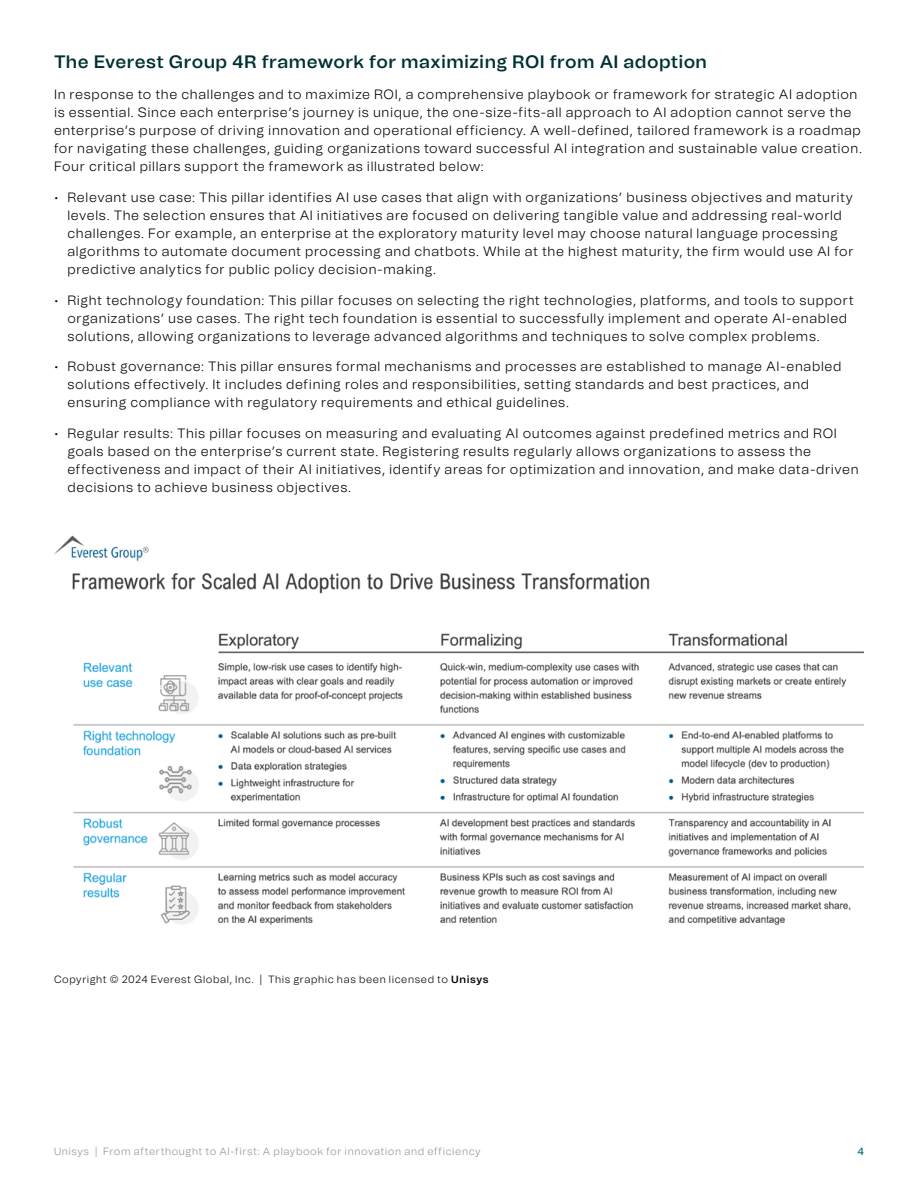
<style>
.page{position:relative;width:918px;height:1188px;background:#fff}
.page>*{position:absolute;margin:0;border:0;box-sizing:border-box;transform-origin:0 0}
.t1{font:600 18px "Unisys";letter-spacing:.015em;color:#003134}
.t2{font:300 13.5px/18px "Unisys";letter-spacing:.045em;color:#000}
.t3{font:300 10.5px "Unisys";letter-spacing:.05em;color:#949494}
.t4{font:300 10.5px "Unisys";letter-spacing:.055em;color:#000}
.t5{font:500 10.5px "Unisys";color:#007173}
.s1{font-weight:600}
</style>
<div class="page">
<img style="left:54px;top:535px;width:810px;height:391px">
<h1 class="t1" style="left:54px;top:49px;width:655px">The Everest Group 4R framework for maximizing ROI from AI adoption</h1>
<p class="t2" style="left:54px;top:85px;width:809px">In response to the challenges and to maximize ROI, a comprehensive playbook or framework for strategic AI adoption is essential. Since each enterprise’s journey is unique, the one-size-fits-all approach to AI adoption cannot serve the enterprise’s purpose of driving innovation and operational efficiency. A well-defined, tailored framework is a roadmap for navigating these challenges, guiding organizations toward successful AI integration and sustainable value creation.<br>Four critical pillars support the framework as illustrated below:</p>
<p class="t2" style="left:68px;top:188px;width:788px;text-indent:-14px">• Relevant use case: This pillar identifies AI use cases that align with organizations’ business objectives and maturity levels. The selection ensures that AI initiatives are focused on delivering tangible value and addressing real-world challenges. For example, an enterprise at the exploratory maturity level may choose natural language processing algorithms to automate document processing and chatbots. While at the highest maturity, the firm would use AI for predictive analytics for public policy decision-making.</p>
<p class="t2" style="left:68px;top:291px;width:788px;text-indent:-14px">• Right technology foundation: This pillar focuses on selecting the right technologies, platforms, and tools to support organizations’ use cases. The right tech foundation is essential to successfully implement and operate AI-enabled solutions, allowing organizations to leverage advanced algorithms and techniques to solve complex problems.</p>
<p class="t2" style="left:68px;top:357px;width:775px;text-indent:-14px">• Robust governance: This pillar ensures formal mechanisms and processes are established to manage AI-enabled solutions effectively. It includes defining roles and responsibilities, setting standards and best practices, and ensuring compliance with regulatory requirements and ethical guidelines.</p>
<p class="t2" style="left:68px;top:424px;width:793px;text-indent:-14px">• Regular results: This pillar focuses on measuring and evaluating AI outcomes against predefined metrics and ROI goals based on the enterprise’s current state. Registering results regularly allows organizations to assess the effectiveness and impact of their AI initiatives, identify areas for optimization and innovation, and make data-driven decisions to achieve business objectives.</p>
<p class="t4" style="left:54px;top:972px;width:436px">Copyright © 2024 Everest Global, Inc. | This graphic has been licensed to <span class="s1">Unisys</span></p>
<p class="t3" style="left:54px;top:1144px;width:428px">Unisys | From afterthought to AI-first: A playbook for innovation and efficiency</p>
<p class="t5" style="left:858px;top:1144px;width:8px">4</p>
</div>
